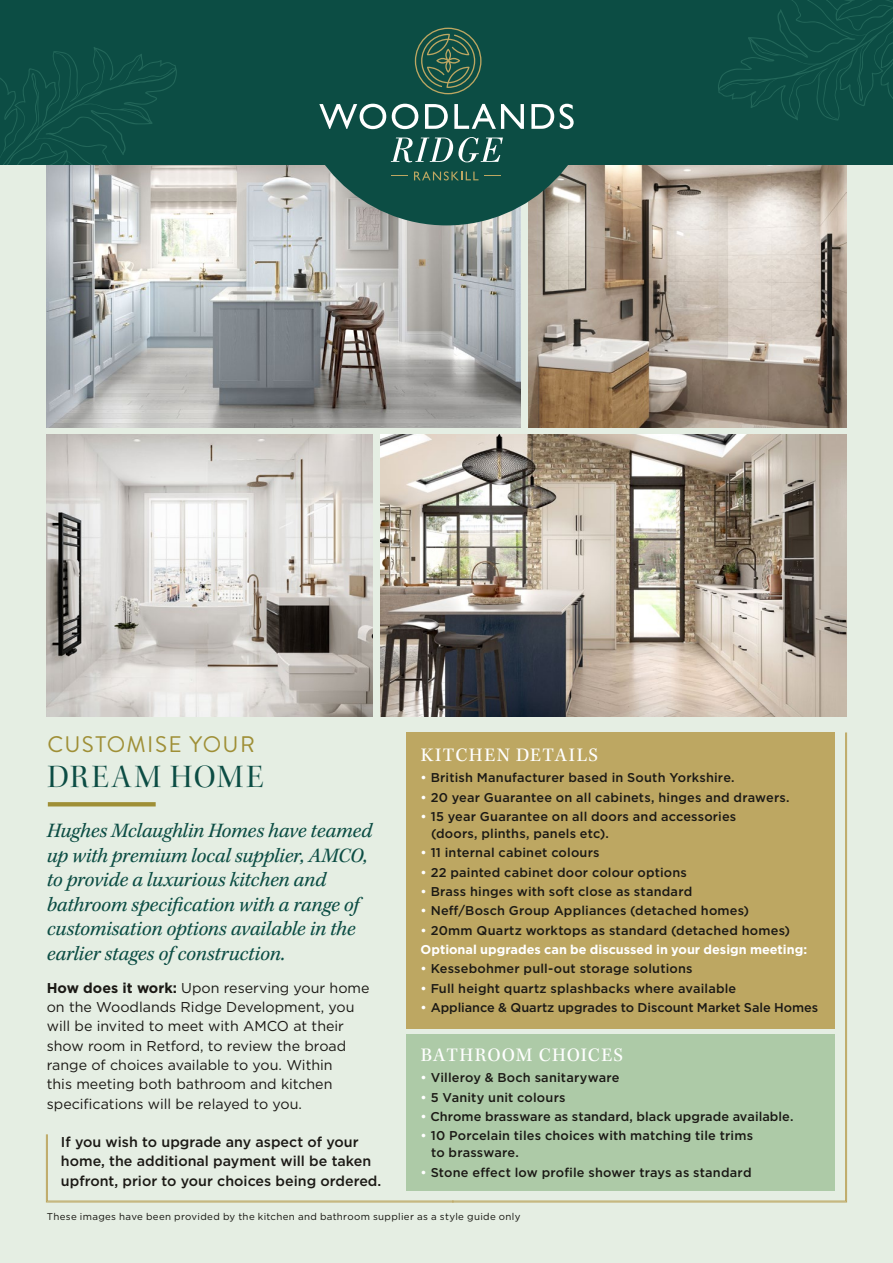
<style>
.page{position:relative;width:893px;height:1263px;background:#e5eee3}
.page>*{position:absolute;margin:0;border:0;box-sizing:border-box;transform-origin:0 0}
.t1{font:33px "Kepler Std Disp";letter-spacing:.08em;color:#0c4d44}
.t2{font:22.5px "Brandon Grotesque";letter-spacing:.06em;color:#9f8f36}
.t3{font:italic 21px/24.6px "Kepler Std";letter-spacing:-.01em;color:#0c4d44}
.t4{font:19.65px "Kepler Std";letter-spacing:.065em;color:#fff}
.t5{font:14.25px/19.4px "Gotham";color:#1b1915}
.t6{font:500 14.25px/19.4px "Gotham";color:#1b1915}
.t7{font:500 12.75px/17.2px "Gotham";letter-spacing:.015em;color:#1b1915}
.t8{font:700 12.75px/19.4px "Gotham";color:#fff}
.t9{font:500 12.75px "Gotham";letter-spacing:-.005em;color:#1b1915}
.t10{font:9.75px "Gotham";letter-spacing:.035em;color:#12110c}
.s1{color:#fff}
.s2{font-weight:500}
.s3{font-weight:500;color:#1b1915}
.s4{font-weight:700}
</style>
<div class="page">
<img style="left:47px;top:165px;width:473px;height:262px">
<img style="left:381px;top:435px;width:465px;height:281px">
<img style="left:47px;top:435px;width:325px;height:281px">
<img style="left:528px;top:225px;width:318px;height:203px">
<svg style="left:294px;top:165px;width:303px;height:60px;background:#5c7e76"></svg>
<div style="left:407px;top:732px;width:428px;height:297px;background:#bda762"></div>
<div style="left:407px;top:1034px;width:428px;height:156px;background:#adcaa7"></div>
<svg style="left:454px;top:732px;width:393px;height:471px"></svg>
<div style="left:0;top:0;width:893px;height:165px;background:#0c4d44"></div>
<svg style="left:0;top:47px;width:177px;height:118px"></svg>
<svg style="left:597px;top:0;width:296px;height:315px"></svg>
<svg style="left:319px;top:104px;width:67px;height:25px"></svg>
<svg style="left:392px;top:104px;width:26px;height:25px"></svg>
<svg style="left:425px;top:104px;width:23px;height:25px"></svg>
<svg style="left:454px;top:104px;width:70px;height:25px"></svg>
<svg style="left:531px;top:104px;width:23px;height:25px"></svg>
<svg style="left:560px;top:104px;width:14px;height:25px"></svg>
<svg style="left:391px;top:137px;width:112px;height:25px"></svg>
<svg style="left:414px;top:171px;width:64px;height:9px"></svg>
<svg style="left:484px;top:175px;width:16px;height:1px"></svg>
<svg style="left:391px;top:175px;width:17px;height:1px"></svg>
<svg style="left:415px;top:28px;width:66px;height:66px"></svg>
<svg style="left:48px;top:802px;width:108px;height:4px"></svg>
<svg style="left:46px;top:1133px;width:408px;height:70px"></svg>
<h2 class="t2" style="left:47px;top:729px;width:209px">CUSTOMISE YOUR</h2>
<h1 class="t1" style="left:47px;top:758px;width:218px">DREAM HOME</h1>
<h3 class="t4" style="left:421px;top:743px;width:179px">KITCHEN DETAILS</h3>
<p class="t7" style="left:421px;top:769px;width:316px"><span class="s1">•</span> British Manufacturer based in South Yorkshire.</p>
<p class="t7" style="left:421px;top:788px;width:371px"><span class="s1">•</span> 20 year Guarantee on all cabinets, hinges and drawers.</p>
<p class="t7" style="left:431px;top:807px;width:307px;text-indent:-11px"><span class="s1">•</span> 15 year Guarantee on all doors and accessories (doors, plinths, panels etc).</p>
<p class="t7" style="left:421px;top:844px;width:180px"><span class="s1">•</span> 11 internal cabinet colours</p>
<p class="t7" style="left:421px;top:863px;width:268px"><span class="s1">•</span> 22 painted cabinet door colour options</p>
<p class="t7" style="left:421px;top:883px;width:273px"><span class="s1">•</span> Brass hinges with soft close as standard</p>
<p class="t7" style="left:421px;top:902px;width:330px"><span class="s1">•</span> Neff/Bosch Group Appliances (detached homes)</p>
<p class="t8" style="left:421px;top:920px;width:388px"><span class="s2">•</span> <span class="s3">20mm Quartz worktops as standard (detached homes)<br></span>Optional upgrades can be discussed in your design meeting:</p>
<p class="t7" style="left:421px;top:960px;width:273px"><span class="s1">•</span> Kessebohmer pull-out storage solutions</p>
<p class="t7" style="left:421px;top:979px;width:317px"><span class="s1">•</span> Full height quartz splashbacks where available</p>
<p class="t9" style="left:421px;top:999px;width:399px"><span class="s1">•</span> Appliance &amp; Quartz upgrades to Discount Market Sale Homes</p>
<h3 class="t4" style="left:421px;top:1043px;width:204px">BATHROOM CHOICES</h3>
<p class="t7" style="left:421px;top:1069px;width:200px"><span class="s1">•</span> Villeroy &amp; Boch sanitaryware</p>
<p class="t7" style="left:421px;top:1088px;width:146px"><span class="s1">•</span> 5 Vanity unit colours</p>
<p class="t7" style="left:421px;top:1107px;width:374px"><span class="s1">•</span> Chrome brassware as standard, black upgrade available.</p>
<p class="t7" style="left:431px;top:1127px;width:323px;text-indent:-11px"><span class="s1">•</span> 10 Porcelain tiles choices with matching tile trims to brassware.</p>
<p class="t7" style="left:421px;top:1163px;width:332px"><span class="s1">•</span> Stone effect low profile shower trays as standard</p>
<p class="t10" style="left:47px;top:1210px;width:475px">These images have been provided by the kitchen and bathroom supplier as a style guide only</p>
<h3 class="t3" style="left:47px;top:819px;width:327px">Hughes Mclaughlin Homes have teamed up with premium local supplier, AMCO, to provide a luxurious kitchen and bathroom specification with a range of customisation options available in the earlier stages of construction.</h3>
<p class="t5" style="left:47px;top:978px;width:324px"><span class="s4">How does it work:</span> Upon reserving your home on the Woodlands Ridge Development, you will be invited to meet with AMCO at their show room in Retford, to review the broad range of choices available to you. Within<br>this meeting both bathroom and kitchen specifications will be relayed to you.</p>
<p class="t6" style="left:61px;top:1132px;width:322px">If you wish to upgrade any aspect of your home, the additional payment will be taken upfront, prior to your choices being ordered.</p>
</div>
